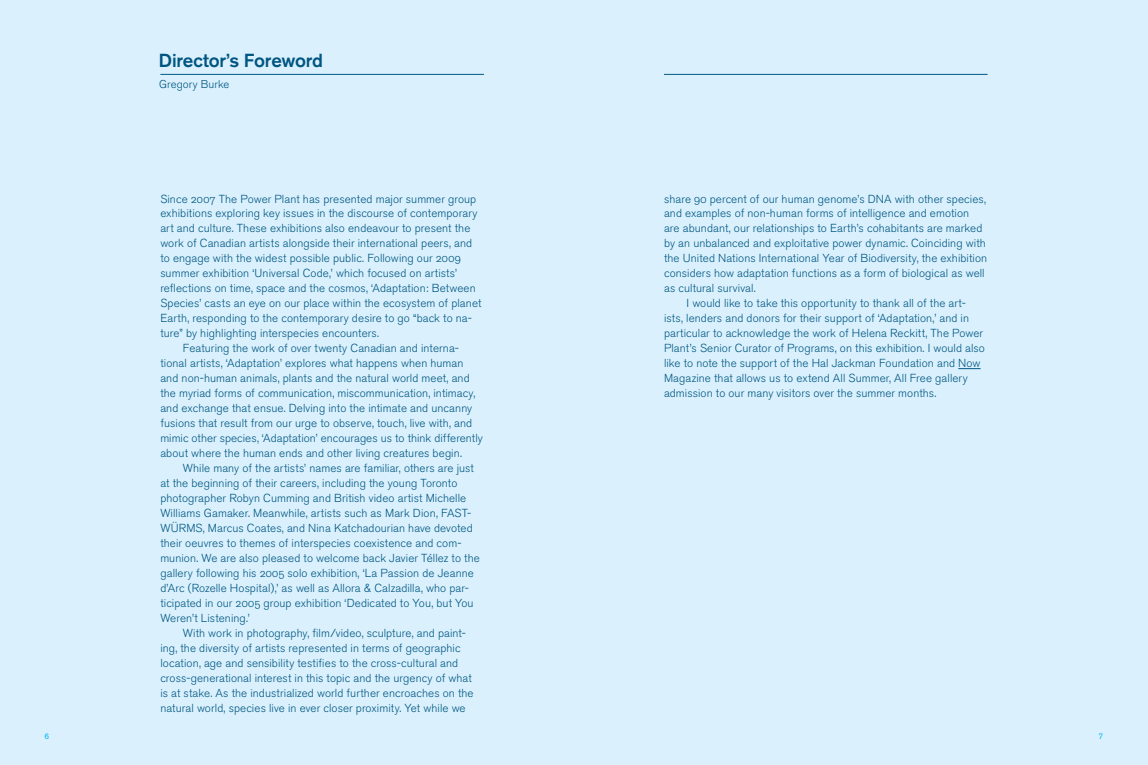
<style>
.page{position:relative;width:1148px;height:765px;background:#daf1fd}
.page>*{position:absolute;margin:0;border:0;box-sizing:border-box;transform-origin:0 0}
.t1{font:500 18.75px "Akzidenz Grotesk BE";letter-spacing:-.01em;color:#005581}
.t2{font:11.5px "Akzidenz Grotesk BE Light Os F";letter-spacing:.01em;color:#005581}
.t3{font:11.25px "Akzidenz Grotesk BE Light Os F";letter-spacing:.01em;color:#005581}
.t4{font:8.12px "Akzidenz Grotesk BE";color:#00b6f1}
</style>
<div class="page">
<svg style="left:958px;top:368px;width:22px;height:1px"></svg>
<hr style="left:160px;top:74px;width:324px;height:1px;background:#005581">
<hr style="left:664px;top:74px;width:323px;height:1px;background:#005581">
<p class="t4" style="left:44px;top:731px;width:6px">6</p>
<h1 class="t1" style="left:159px;top:49px;width:166px">Director’s Foreword</h1>
<p class="t3" style="left:159px;top:78px;width:72px">Gregory Burke</p>
<p class="t2" style="left:160px;top:192px;width:317px">Since 2007 The Power Plant has presented major summer group</p>
<p class="t2" style="left:160px;top:207px;width:319px">exhibitions exploring key issues in the discourse of contemporary</p>
<p class="t2" style="left:160px;top:222px;width:311px">art and culture. These exhibitions also endeavour to present the</p>
<p class="t2" style="left:160px;top:237px;width:313px">work of Canadian artists alongside their international peers, and</p>
<p class="t2" style="left:160px;top:252px;width:302px">to engage with the widest possible public. Following our 2009</p>
<p class="t2" style="left:160px;top:267px;width:298px">summer exhibition ‘Universal Code,’ which focused on artists’</p>
<p class="t2" style="left:160px;top:282px;width:317px">reflections on time, space and the cosmos, ‘Adaptation: Between</p>
<p class="t2" style="left:160px;top:297px;width:322px">Species’ casts an eye on our place within the ecosystem of planet</p>
<p class="t2" style="left:160px;top:312px;width:313px">Earth, responding to the contemporary desire to go “back to na-</p>
<p class="t2" style="left:160px;top:327px;width:220px">ture” by highlighting interspecies encounters.</p>
<p class="t2" style="left:183px;top:342px;width:277px">Featuring the work of over twenty Canadian and interna-</p>
<p class="t2" style="left:160px;top:357px;width:305px">tional artists, ‘Adaptation’ explores what happens when human</p>
<p class="t2" style="left:160px;top:372px;width:311px">and non-human animals, plants and the natural world meet, and</p>
<p class="t2" style="left:160px;top:387px;width:316px">the myriad forms of communication, miscommunication, intimacy,</p>
<p class="t2" style="left:160px;top:402px;width:313px">and exchange that ensue. Delving into the intimate and uncanny</p>
<p class="t2" style="left:160px;top:417px;width:313px">fusions that result from our urge to observe, touch, live with, and</p>
<p class="t2" style="left:160px;top:432px;width:324px">mimic other species, ‘Adaptation’ encourages us to think differently</p>
<p class="t2" style="left:160px;top:447px;width:303px">about where the human ends and other living creatures begin.</p>
<p class="t2" style="left:183px;top:462px;width:293px">While many of the artists’ names are familiar, others are just</p>
<p class="t2" style="left:160px;top:477px;width:298px">at the beginning of their careers, including the young Toronto</p>
<p class="t2" style="left:160px;top:492px;width:307px">photographer Robyn Cumming and British video artist Michelle</p>
<p class="t2" style="left:160px;top:507px;width:312px">Williams Gamaker. Meanwhile, artists such as Mark Dion, FAST-</p>
<p class="t2" style="left:160px;top:522px;width:314px">WÜRMS, Marcus Coates, and Nina Katchadourian have devoted</p>
<p class="t2" style="left:160px;top:537px;width:303px">their oeuvres to themes of interspecies coexistence and com-</p>
<p class="t2" style="left:160px;top:552px;width:321px">munion. We are also pleased to welcome back Javier Téllez to the</p>
<p class="t2" style="left:160px;top:567px;width:315px">gallery following his 2005 solo exhibition, ‘La Passion de Jeanne</p>
<p class="t2" style="left:160px;top:582px;width:310px">d’Arc (Rozelle Hospital),’ as well as Allora &amp; Calzadilla, who par-</p>
<p class="t2" style="left:160px;top:597px;width:315px">ticipated in our 2005 group exhibition ‘Dedicated to You, but You</p>
<p class="t2" style="left:160px;top:612px;width:91px">Weren’t Listening.’</p>
<p class="t2" style="left:183px;top:627px;width:284px">With work in photography, film/video, sculpture, and paint-</p>
<p class="t2" style="left:160px;top:642px;width:302px">ing, the diversity of artists represented in terms of geographic</p>
<p class="t2" style="left:160px;top:657px;width:299px">location, age and sensibility testifies to the cross-cultural and</p>
<p class="t2" style="left:160px;top:672px;width:313px">cross-generational interest in this topic and the urgency of what</p>
<p class="t2" style="left:160px;top:687px;width:315px">is at stake. As the industrialized world further encroaches on the</p>
<p class="t2" style="left:160px;top:702px;width:307px">natural world, species live in ever closer proximity. Yet while we</p>
<p class="t2" style="left:664px;top:192px;width:323px">share 90 percent of our human genome’s DNA with other species,</p>
<p class="t2" style="left:664px;top:207px;width:307px">and examples of non-human forms of intelligence and emotion</p>
<p class="t2" style="left:664px;top:222px;width:320px">are abundant, our relationships to Earth’s cohabitants are marked</p>
<p class="t2" style="left:664px;top:237px;width:323px">by an unbalanced and exploitative power dynamic. Coinciding with</p>
<p class="t2" style="left:664px;top:252px;width:325px">the United Nations International Year of Biodiversity, the exhibition</p>
<p class="t2" style="left:664px;top:267px;width:322px">considers how adaptation functions as a form of biological as well</p>
<p class="t2" style="left:664px;top:282px;width:93px">as cultural survival.</p>
<p class="t2" style="left:686px;top:297px;width:281px">I would like to take this opportunity to thank all of the art-</p>
<p class="t2" style="left:664px;top:312px;width:306px">ists, lenders and donors for their support of ‘Adaptation,’ and in</p>
<p class="t2" style="left:664px;top:327px;width:320px">particular to acknowledge the work of Helena Reckitt, The Power</p>
<p class="t2" style="left:664px;top:342px;width:322px">Plant’s Senior Curator of Programs, on this exhibition. I would also</p>
<p class="t2" style="left:664px;top:357px;width:318px">like to note the support of the Hal Jackman Foundation and Now</p>
<p class="t2" style="left:664px;top:372px;width:305px">Magazine that allows us to extend All Summer, All Free gallery</p>
<p class="t2" style="left:664px;top:387px;width:274px">admission to our many visitors over the summer months.</p>
<p class="t4" style="left:1098px;top:731px;width:6px">7</p>
</div>
